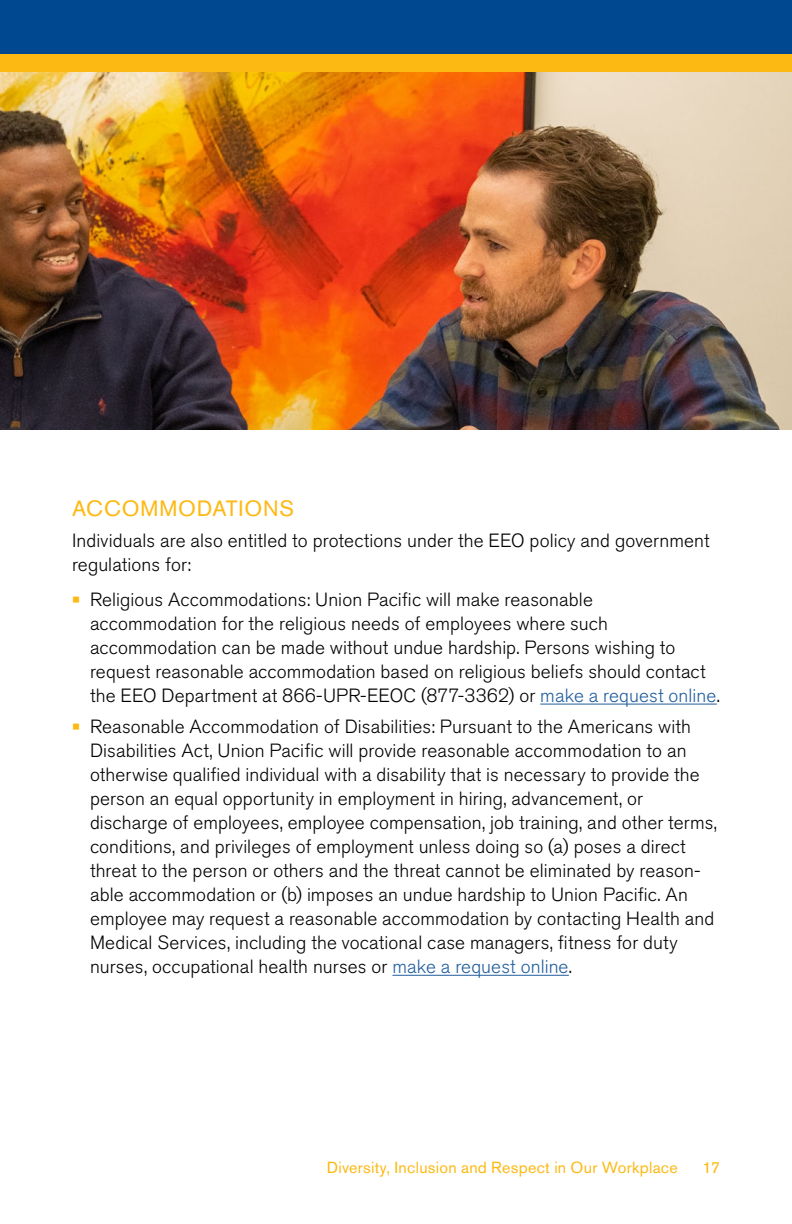
<style>
.page{position:relative;width:792px;height:1224px;background:#fff}
.page>*{position:absolute;margin:0;border:0;box-sizing:border-box;transform-origin:0 0}
.Heading_3{font:22px "Akzidenz Grotesk BE";letter-spacing:.04em;color:#fdb913}
.Body_Copy{font:300 19px/24px "Akzidenz Grotesk BE";letter-spacing:.005em;color:#000}
.t1{font:16px "Akzidenz Grotesk BE";letter-spacing:.015em;color:#fdb913}
.s1{font-weight:700;font-size:24px;color:#fdb913}
.s2{color:#215e9e}
</style>
<div class="page">
<div style="left:0;top:0;width:792px;height:72px;background:#004990"></div>
<div style="left:0;top:54px;width:792px;height:18px;background:#fdb913"></div>
<hr style="left:540px;top:704px;width:177px;height:1px;background:#215e9e">
<hr style="left:392px;top:975px;width:177px;height:1px;background:#215e9e">
<img style="left:0;top:72px;width:792px;height:358px">
<p class="Heading_3" style="left:72px;top:495px;width:224px">ACCOMMODATIONS</p>
<p class="Body_Copy" style="left:72px;top:529px;width:639px">Individuals are also entitled to protections under the EEO policy and government regulations for:</p>
<p class="Body_Copy" style="left:90px;top:588px;width:630px;text-indent:-18px"><span class="s1">•</span> Religious Accommodations: Union Pacific will make reasonable accommodation for the religious needs of employees where such accommodation can be made without undue hardship. Persons wishing to request reasonable accommodation based on religious beliefs should contact the EEO Department at 866-UPR-EEOC (877-3362) or <span class="s2">make a request online</span>.</p>
<p class="Body_Copy" style="left:90px;top:715px;width:629px;text-indent:-18px"><span class="s1">•</span> Reasonable Accommodation of Disabilities: Pursuant to the Americans with Disabilities Act, Union Pacific will provide reasonable accommodation to an otherwise qualified individual with a disability that is necessary to provide the person an equal opportunity in employment in hiring, advancement, or discharge of employees, employee compensation, job training, and other terms, conditions, and privileges of employment unless doing so (a) poses a direct threat to the person or others and the threat cannot be eliminated by reason&shy;able accommodation or (b) imposes an undue hardship to Union Pacific. An employee may request a reasonable accommodation by contacting Health and Medical Services, including the vocational case managers, fitness for duty nurses, occupational health nurses or <span class="s2">make a request online</span>.</p>
<p class="t1" style="left:327px;top:1158px;width:353px">Diversity, Inclusion and Respect in Our Workplace</p>
<p class="t1" style="left:703px;top:1158px;width:19px">17</p>
</div>
